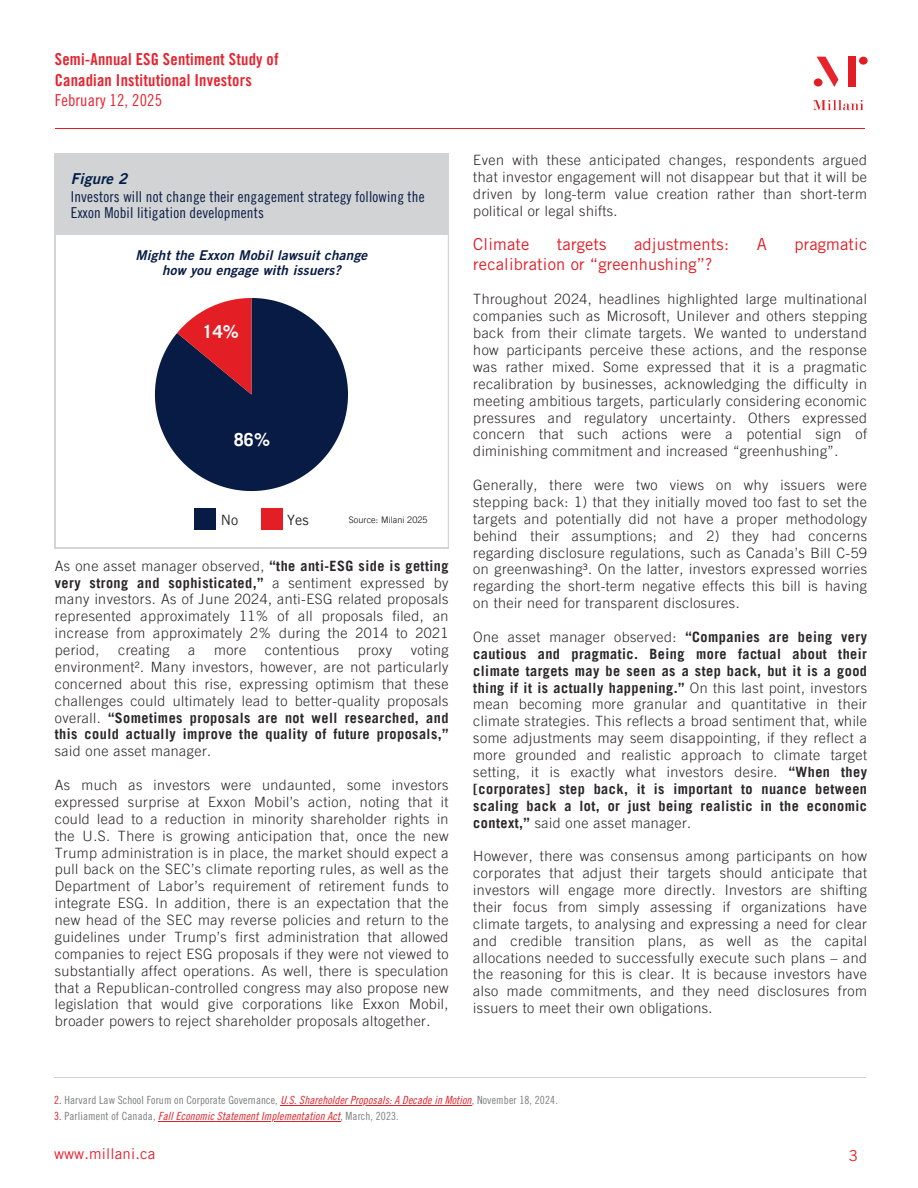
<style>
.page{position:relative;width:918px;height:1188px;background:#fff}
.page>*{position:absolute;margin:0;border:0;box-sizing:border-box;transform-origin:0 0}
.t1{font:700 18px "Trade Gothic LT Pro";color:#fff}
.t2{font:16.5px/20.2px "Trade Gothic LT Pro Bd Cn 20";letter-spacing:.01em;color:#e7232e}
.t3{font:16.5px "Trade Gothic LT Std";letter-spacing:.01em;color:#e11e25}
.t4{font:15px/17.4px "Trade Gothic LT Std Cn 18";letter-spacing:.01em;color:#071b44}
.t5{font:15px "Trade Gothic LT Pro";letter-spacing:.01em;color:#e7222e}
.t6{font:15px "Trade Gothic LT Pro";color:#e11e25}
.t7{font:300 14.25px/16.8px "Trade Gothic LT Pro";letter-spacing:.03em;color:#2a2629;text-align:justify}
.t8{font:14.25px "Trade Gothic LT Pro";color:#2a2629}
.t9{font:13.5px/14.7px "Trade Gothic LT Std Bd 2 Obl";letter-spacing:.015em;color:#071b44;text-align:center}
.t10{font:11.25px "Trade Gothic LT Std Cn 18";letter-spacing:.01em;color:#7c7d7d}
.t11{font:11.25px "Trade Gothic LT Std Cn 18 Obl";letter-spacing:.01em;color:#e31e24}
.t12{font:300 9px "Trade Gothic LT Pro";letter-spacing:.01em;color:#000}
.s1{font-family:"Trade Gothic LT Std Cn 18"}
.s2{font-family:"Trade Gothic LT Std Bd 2 Obl";color:#001e45}
.s3{font-weight:700}
.s4{color:#e31e24}
.s5{font-family:"Trade Gothic LT Std Cn 18 Obl";color:#e31e24}
.s6{font-family:"Trade Gothic LT Std Cn 18";color:#7c7d7d}
</style>
<div class="page">
<hr style="left:55px;top:129px;width:810px;height:1px;background:#e11e25">
<hr style="left:55px;top:1077px;width:811px;height:1px;background:#d1d3d5">
<svg style="left:817px;top:57px;width:21px;height:30px"></svg>
<div style="left:848px;top:57px;width:8px;height:29px;background:#e11e25"></div>
<div style="left:859px;top:57px;width:9px;height:8px;background:#e11e25;border-radius:50%"></div>
<div style="left:814px;top:78px;width:8px;height:8px;background:#e11e25;border-radius:50%"></div>
<svg style="left:827px;top:100px;width:37px;height:10px"></svg>
<svg style="left:55px;top:235px;width:394px;height:313px"></svg>
<div style="left:54px;top:154px;width:395px;height:81px;background:#d1d3d5"></div>
<svg style="left:155px;top:298px;width:193px;height:193px"></svg>
<div style="left:194px;top:508px;width:22px;height:21px;background:#071b44"></div>
<hr style="left:281px;top:1105px;width:191px;height:1px;background:#e31e24">
<hr style="left:158px;top:1121px;width:182px;height:1px;background:#e31e24">
<div style="left:261px;top:508px;width:22px;height:21px;background:#e31e24"></div>
<h3 class="t2" style="left:55px;top:52px;width:225px">Semi-Annual ESG Sentiment Study of<br>Canadian Institutional Investors<br><span class="s1">February 12, 2025</span></h3>
<h1 class="t4" style="left:71px;top:172px;width:355px"><span class="s2">Figure 2<br></span>Investors will not change their engagement strategy following the<br>Exxon Mobil litigation developments</h1>
<h3 class="t9" style="left:136px;top:250px;width:233px">Might the Exxon Mobil lawsuit change how you engage with issuers?</h3>
<h5 class="t1" style="left:203px;top:325px;width:38px">14%</h5>
<h3 class="t1" style="left:234px;top:433px;width:38px">86%</h3>
<h3 class="t8" style="left:221px;top:514px;width:19px">No</h3>
<p class="t8" style="left:287px;top:514px;width:23px">Yes</p>
<h3 class="t7" style="left:55px;top:559px;width:395px">As one asset manager observed, <span class="s3">“the anti-ESG side is getting very strong and sophisticated,”</span> a sentiment expressed by many investors. As of June 2024, anti-ESG related proposals represented approximately 11% of all proposals filed, an increase from approximately 2% during the 2014 to 2021 period,</h3>
<p class="t12" style="left:349px;top:517px;width:80px">Source: Milani 2025</p>
<h3 class="t7" style="left:55px;top:644px;width:395px;text-indent:356px">voting environment². Many investors, however, are not particularly concerned about this rise, expressing optimism that these challenges could ultimately lead to better-quality proposals overall. <span class="s3">“Sometimes proposals are not well researched, and this could actually improve the quality of future proposals,” </span>said one asset manager.</h3>
<h3 class="t7" style="left:55px;top:779px;width:395px">As much as investors were undaunted, some investors expressed surprise at Exxon Mobil’s action, noting that it could lead to a reduction in minority shareholder rights in the U.S. There is growing anticipation that, once the new Trump administration is in place, the market should expect a pull back on the SEC’s climate reporting rules, as well as the Department of Labor’s requirement of retirement funds to integrate ESG. In addition, there is an expectation that the new head of the SEC may reverse policies and return to the guidelines under Trump’s first administration that allowed companies to reject ESG proposals if they were not viewed to substantially affect operations. As well, there is speculation that a Republican-controlled congress may also propose new legislation that would give corporations like Exxon Mobil, broader powers to reject shareholder proposals altogether.</h3>
<h3 class="t7" style="left:118px;top:644px;width:53px">creating</h3>
<h3 class="t7" style="left:188px;top:644px;width:9px">a</h3>
<h3 class="t7" style="left:214px;top:644px;width:34px">more</h3>
<h3 class="t7" style="left:265px;top:644px;width:76px">contentious</h3>
<h3 class="t7" style="left:358px;top:644px;width:36px">proxy</h3>
<h3 class="t7" style="left:473px;top:153px;width:395px">Even with these anticipated changes, respondents argued that investor engagement will not disappear but that it will be driven by long-term value creation rather than short-term political or legal shifts.</h3>
<h3 class="t3" style="left:473px;top:239px;width:58px">Climate</h3>
<h3 class="t3" style="left:557px;top:239px;width:51px">targets</h3>
<h3 class="t3" style="left:634px;top:239px;width:96px">adjustments:</h3>
<h3 class="t3" style="left:757px;top:239px;width:12px">A</h3>
<h3 class="t3" style="left:794px;top:239px;width:74px">pragmatic</h3>
<h3 class="t3" style="left:473px;top:258px;width:241px">recalibration or “greenhushing”?</h3>
<h2 class="t7" style="left:473px;top:293px;width:395px">Throughout 2024, headlines highlighted large multinational companies such as Microsoft, Unilever and others stepping back from their climate targets. We wanted to understand how participants perceive these actions, and the response was rather mixed. Some expressed that it is a pragmatic recalibration by businesses, acknowledging the difficulty in meeting ambitious targets, particularly considering economic pressures and regulatory uncertainty. Others expressed concern that such actions were a potential sign of diminishing commitment and increased “greenhushing”.</h2>
<h3 class="t7" style="left:473px;top:478px;width:395px">Generally, there were two views on why issuers were stepping back: 1) that they initially moved too fast to set the targets and potentially did not have a proper methodology behind their assumptions; and 2) they had concerns regarding disclosure regulations, such as Canada’s Bill C-59 on greenwashing³. On the latter, investors expressed worries regarding the short-term negative effects this bill is having on their need for transparent disclosures.</h3>
<h3 class="t7" style="left:473px;top:630px;width:395px">One asset manager observed: <span class="s3">“Companies are being very cautious and pragmatic. Being more factual about their climate targets may be seen as a step back, but it is a good thing if it is actually happening.”</span> On this last point, investors mean becoming more granular and quantitative in their climate strategies. This reflects a broad sentiment that, while some adjustments may seem disappointing, if they reflect a more grounded and realistic approach to climate target setting, it is exactly what investors desire. <span class="s3">“When they [corporates] step back, it is important to nuance between scaling back a lot, or just being realistic in the economic context,”</span> said one asset manager.</h3>
<h3 class="t7" style="left:473px;top:850px;width:395px">However, there was consensus among participants on how corporates that adjust their targets should anticipate that investors will engage more directly. Investors are shifting their focus from simply assessing if organizations have climate targets, to analysing and expressing a need for clear and credible transition plans, as well as the capital allocations needed to successfully execute such plans – and the reasoning for this is clear. It is because investors have also made commitments, and they need disclosures from issuers to meet their own obligations.</h3>
<h4 class="t10" style="left:54px;top:1096px;width:505px"><span class="s4">2.</span> Harvard Law School Forum on Corporate Governance, <span class="s5">U.S. Shareholder Proposals: A Decade in Motion</span>, November 18, 2024.</h4>
<p class="t11" style="left:54px;top:1112px;width:346px"><span class="s1">3.</span> <span class="s6">Parliament of Canada,</span> Fall Economic Statement Implementation Act<span class="s6">, March, 2023.</span></p>
<p class="t5" style="left:54px;top:1148px;width:103px">www.millani.ca</p>
<h2 class="t6" style="left:849px;top:1150px;width:11px">3</h2>
</div>
